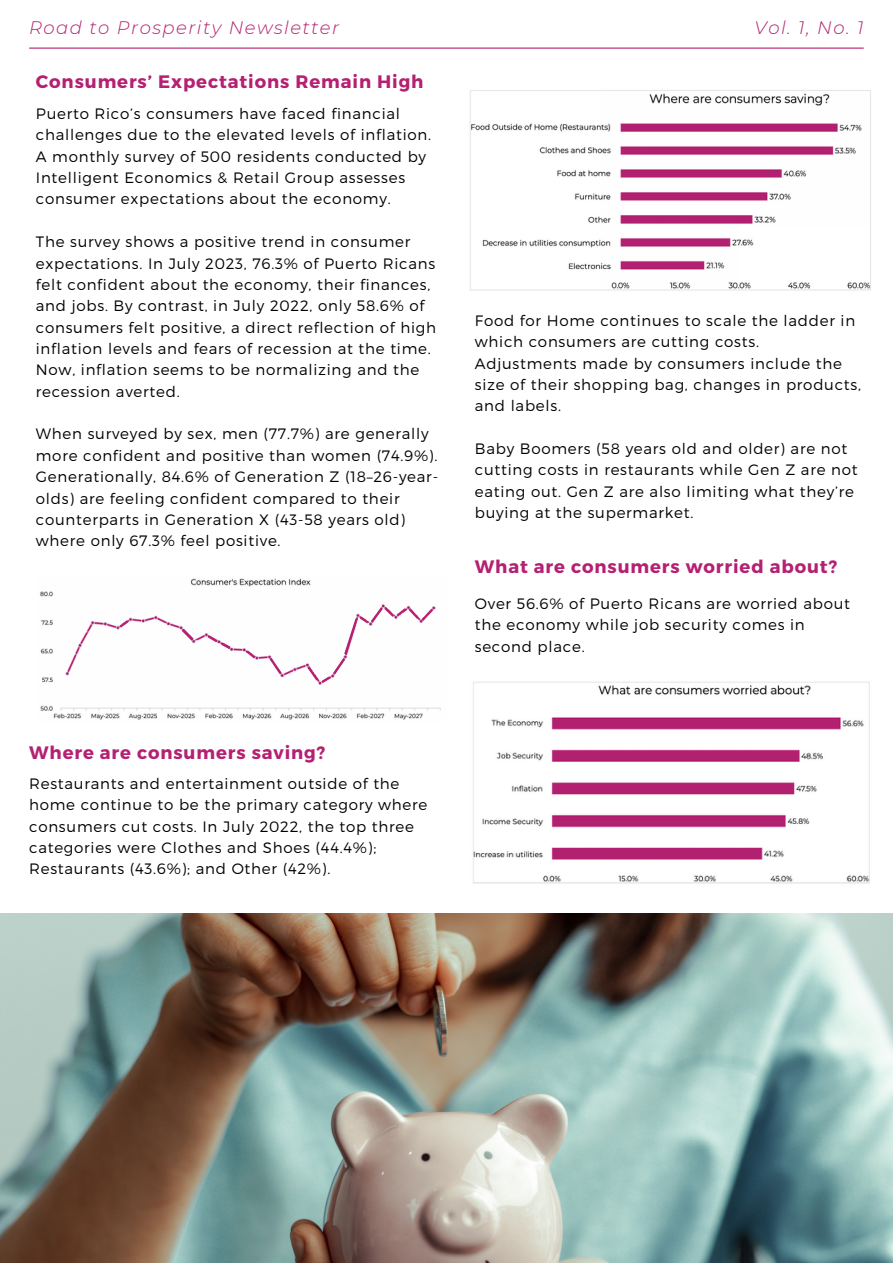
<style>
.page{position:relative;width:893px;height:1264px;background:#fff}
.page>*{position:absolute;margin:0;border:0;box-sizing:border-box;transform-origin:0 0}
.t1{font:700 18px "Montserrat";letter-spacing:.05em;color:#b52072}
.t2{font:italic 300 18px "Montserrat";letter-spacing:.08em;color:#b52072}
.t3{font:300 15px/21.3px "Montserrat";letter-spacing:.05em;color:#000}
</style>
<div class="page">
<hr style="left:29px;top:48px;width:834px;height:1px;background:#b52072">
<img style="left:470px;top:90px;width:401px;height:201px">
<img style="left:0;top:913px;width:892px;height:349px">
<img style="left:473px;top:682px;width:397px;height:202px">
<img style="left:40px;top:578px;width:401px;height:142px">
<svg style="left:305px;top:605px;width:130px;height:80px"></svg>
<svg style="left:267px;top:655px;width:16px;height:21px"></svg>
<svg style="left:244px;top:648px;width:14px;height:13px"></svg>
<svg style="left:205px;top:633px;width:28px;height:18px"></svg>
<svg style="left:180px;top:626px;width:16px;height:16px"></svg>
<svg style="left:117px;top:618px;width:14px;height:11px"></svg>
<p class="t2" style="left:29px;top:17px;width:311px">Road to Prosperity Newsletter</p>
<p class="t2" style="left:754px;top:17px;width:110px">Vol. 1, No. 1</p>
<p class="t1" style="left:36px;top:70px;width:389px">Consumers’ Expectations Remain High</p>
<p class="t3" style="left:36px;top:102px;width:396px">Puerto Rico’s consumers have faced financial challenges due to the elevated levels of inflation.<br>A monthly survey of 500 residents conducted by Intelligent Economics &amp; Retail Group assesses consumer expectations about the economy.</p>
<p class="t3" style="left:36px;top:230px;width:402px">The survey shows a positive trend in consumer expectations. In July 2023, 76.3% of Puerto Ricans felt confident about the economy, their finances, and jobs. By contrast, in July 2022, only 58.6% of consumers felt positive, a direct reflection of high inflation levels and fears of recession at the time.<br>Now, inflation seems to be normalizing and the recession averted.</p>
<p class="t3" style="left:36px;top:423px;width:403px">When surveyed by sex, men (77.7%) are generally more confident and positive than women (74.9%).<br>Generationally, 84.6% of Generation Z (18–26-year&shy;olds) are feeling confident compared to their counterparts in Generation X (43-58 years old) where only 67.3% feel positive.</p>
<p class="t1" style="left:29px;top:740px;width:298px">Where are consumers saving?</p>
<p class="t3" style="left:29px;top:772px;width:400px">Restaurants and entertainment outside of the home continue to be the primary category where</p>
<p class="t3" style="left:29px;top:814px;width:386px">consumers cut costs. In July 2022, the top three categories were Clothes and Shoes (44.4%);<br>Restaurants (43.6%); and Other (42%).</p>
<p class="t3" style="left:475px;top:309px;width:387px">Food for Home continues to scale the ladder in which consumers are cutting costs.<br>Adjustments made by consumers include the size of their shopping bag, changes in products, and labels.</p>
<p class="t3" style="left:475px;top:437px;width:384px">Baby Boomers (58 years old and older) are not cutting costs in restaurants while Gen Z are not eating out. Gen Z are also limiting what they’re buying at the supermarket.</p>
<p class="t1" style="left:475px;top:555px;width:364px">What are consumers worried about?</p>
<p class="t3" style="left:475px;top:592px;width:377px">Over 56.6% of Puerto Ricans are worried about the economy while job security comes in second place.</p>
</div>
